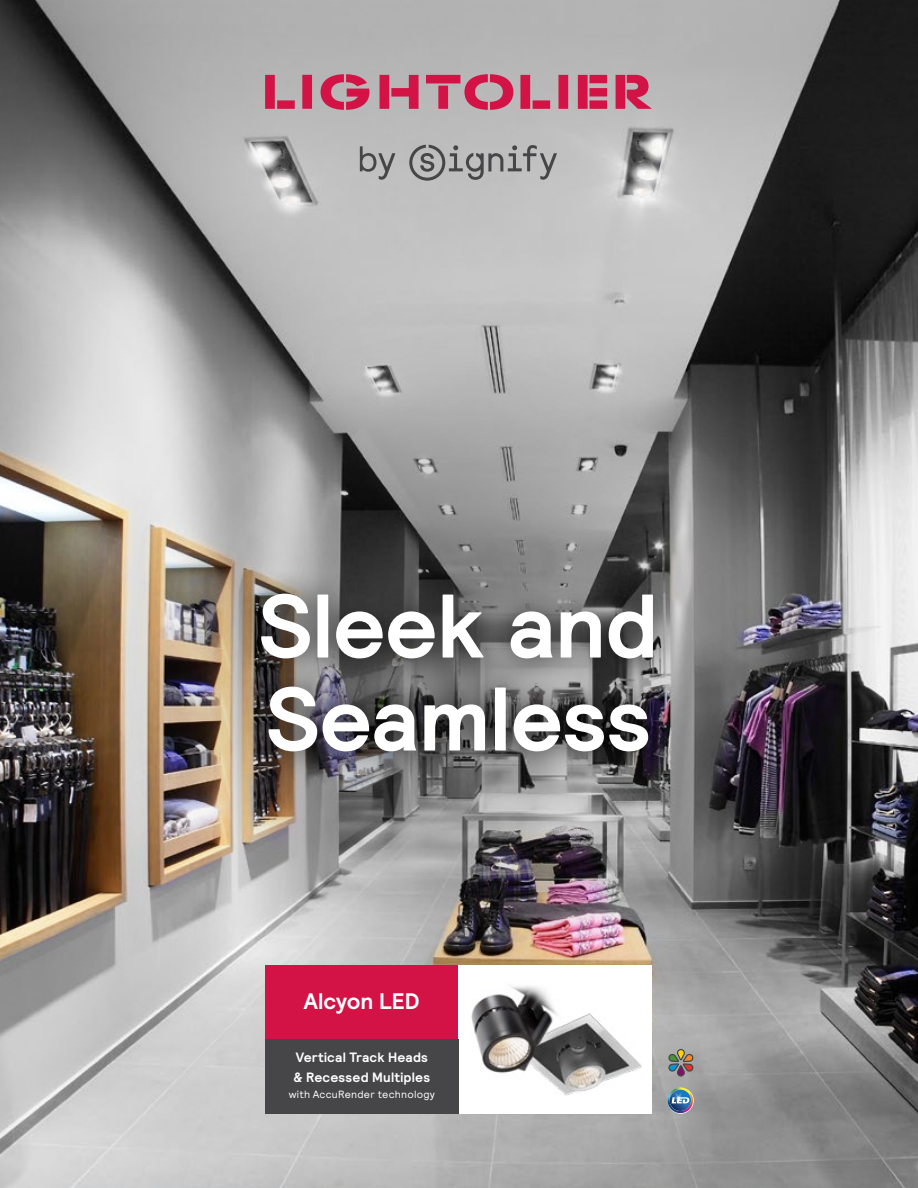
<style>
.page{position:relative;width:918px;height:1188px;background:#fff}
.page>*{position:absolute;margin:0;border:0;box-sizing:border-box;transform-origin:0 0}
.t1{font:700 90px/93px "Signify Relative";letter-spacing:-.01em;color:#fff}
.t2{font:700 22.5px "Signify Relative";color:#fff}
.t3{font:700 13.5px/19.5px "Signify Relative";letter-spacing:.015em;color:#fff}
.t4{font:10.5px "Signify Relative";letter-spacing:.025em;color:#fff}
</style>
<div class="page">
<img style="left:0;top:0;width:918px;height:1188px">
<img style="left:57px;top:249px;width:804px;height:804px;border-radius:50%">
<div style="left:234px;top:567px;width:447px;height:211px;background:#000;opacity:.5"></div>
<svg style="left:265px;top:74px;width:387px;height:36px;background:#c46981"></svg>
<svg style="left:360px;top:145px;width:197px;height:36px;background:#a2a2a3"></svg>
<div style="left:265px;top:965px;width:194px;height:75px;background:#d31245"></div>
<div style="left:459px;top:965px;width:193px;height:149px;background:#fff"></div>
<div style="left:265px;top:1040px;width:194px;height:74px;background:#464547"></div>
<svg style="left:667px;top:1087px;width:27px;height:27px"></svg>
<svg style="left:668px;top:1088px;width:25px;height:25px"></svg>
<svg style="left:667px;top:1048px;width:28px;height:29px"></svg>
<img style="left:550px;top:1013px;width:92px;height:83px">
<img style="left:471px;top:985px;width:92px;height:97px">
<h1 class="t1" style="left:259px;top:579px;width:401px">Sleek and<br>Seamless</h1>
<h2 class="t2" style="left:304px;top:987px;width:117px">Alcyon LED</h2>
<p class="t3" style="left:294px;top:1048px;width:138px">Vertical Track Heads &amp; Recessed Multiples</p>
<p class="t4" style="left:289px;top:1088px;width:148px">with AccuRender technology</p>
</div>
